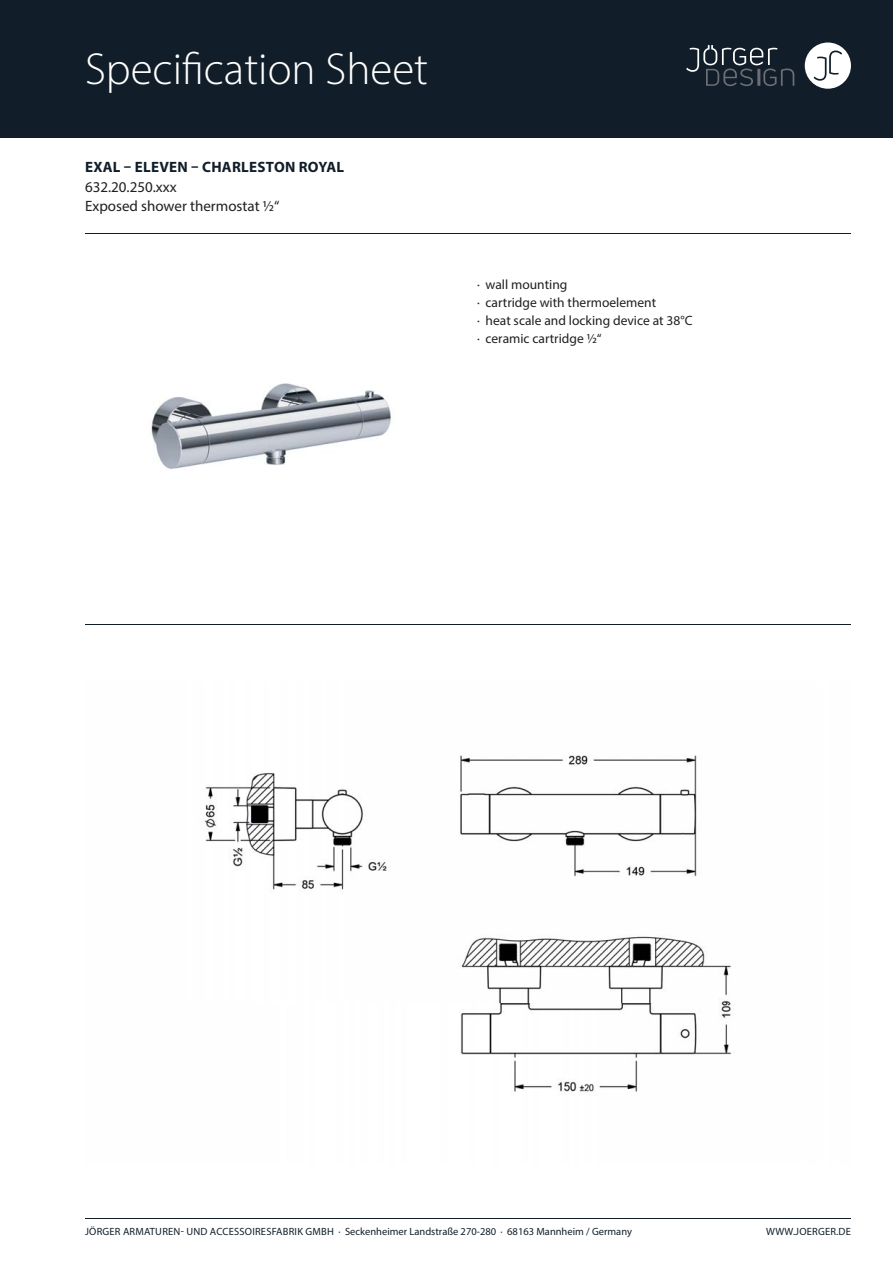
<style>
.page{position:relative;width:893px;height:1263px;background:#fff}
.page>*{position:absolute;margin:0;border:0;box-sizing:border-box;transform-origin:0 0}
.t1{font:300 45px "Myriad Pro";color:#fff}
.t2{font:15px "Myriad Pro";color:#231f20}
.t3{font:700 15px "Myriad Pro";letter-spacing:.02em;color:#111e29}
.t4{font:13.5px/18px "Myriad Pro";color:#231f20}
.t5{font:10.5px "Myriad Pro";letter-spacing:.005em;color:#111e29}
</style>
<div class="page">
<div style="left:0;top:0;width:893px;height:138px;background:#111e29"></div>
<div style="left:805px;top:43px;width:46px;height:46px;background:#fff;border-radius:50%"></div>
<svg style="left:814px;top:51px;width:28px;height:30px"></svg>
<svg style="left:686px;top:45px;width:108px;height:41px"></svg>
<hr style="left:85px;top:1218px;width:766px;height:1px;background:#111e29">
<hr style="left:85px;top:233px;width:766px;height:1px;background:#111e29">
<hr style="left:85px;top:624px;width:766px;height:1px;background:#111e29">
<img style="left:151px;top:383px;width:240px;height:86px">
<img style="left:204px;top:755px;width:528px;height:340px">
<h1 class="t1" style="left:85px;top:52px;width:345px">Specification Sheet</h1>
<h2 class="t3" style="left:85px;top:161px;width:260px">EXAL – ELEVEN – CHARLESTON ROYAL</h2>
<h2 class="t2" style="left:85px;top:200px;width:196px">Exposed shower thermostat ½“</h2>
<h2 class="t2" style="left:85px;top:181px;width:93px">632.20.250.xxx</h2>
<p class="t4" style="left:477px;top:277px;width:217px">· wall mounting<br>· cartridge with thermoelement<br>· heat scale and locking device at 38°C · ceramic cartridge ½“</p>
<p class="t5" style="left:85px;top:1228px;width:548px">JÖRGER ARMATUREN- UND ACCESSOIRESFABRIK GMBH · Seckenheimer Landstraße 270-280 · 68163 Mannheim / Germany</p>
<p class="t5" style="left:766px;top:1228px;width:86px">WWW.JOERGER.DE</p>
</div>
